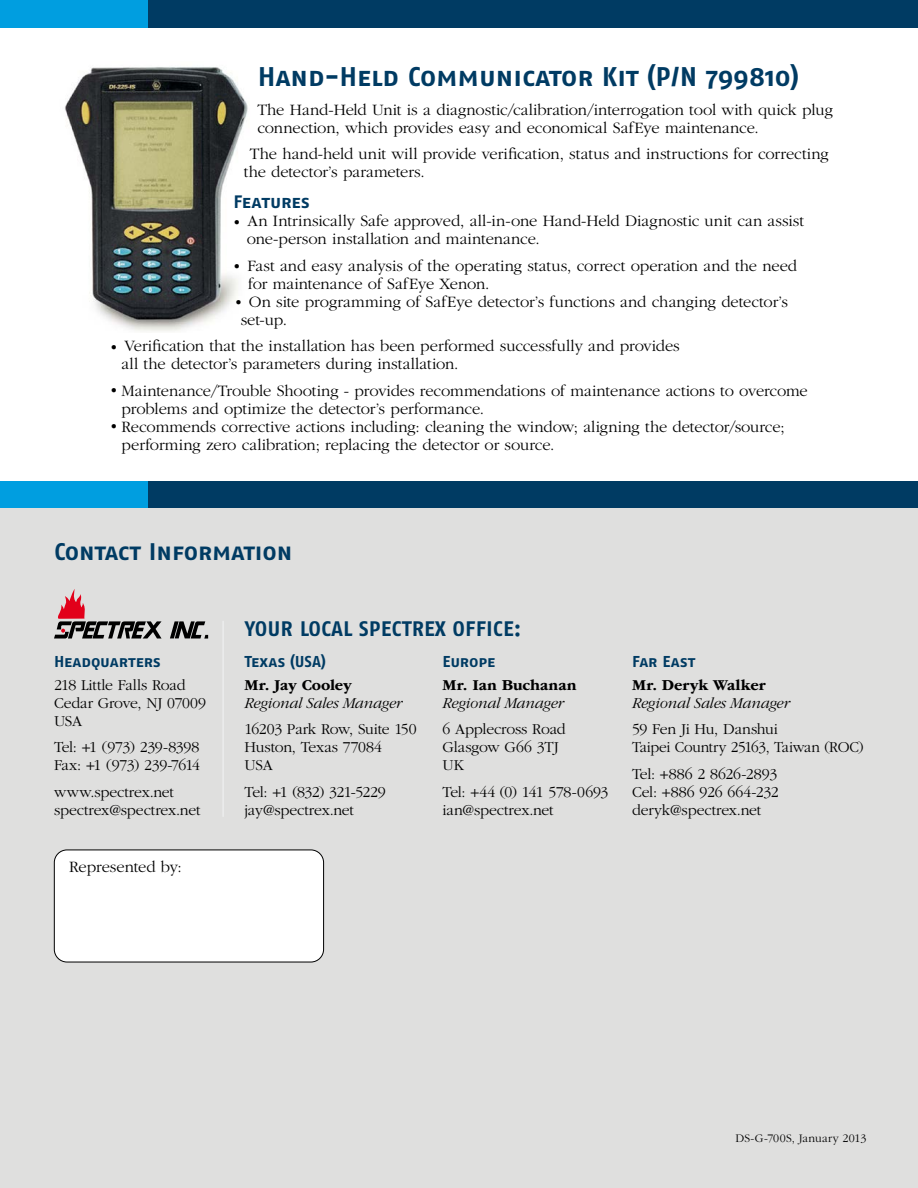
<style>
.page{position:relative;width:918px;height:1188px;background:#fff}
.page>*{position:absolute;margin:0;border:0;box-sizing:border-box;transform-origin:0 0}
.t1{font:27px "Fago No Bold Caps";letter-spacing:-.005em;color:#003b63}
.t2{font:24px "Fago No Bold Caps";letter-spacing:-.005em;color:#003b63}
.t3{font:21px "Fago No Bold Caps";color:#003b63}
.t4{font:18px "Fago No Bold Caps";letter-spacing:-.01em;color:#003b63}
.t5{font:300 16.5px/18px "ITC Garamond Std";letter-spacing:-.005em;color:#000}
.t6{font:300 15.75px/18px "ITC Garamond Std";letter-spacing:-.015em;color:#000}
.t7{font:italic 300 15.75px "ITC Garamond Std";letter-spacing:-.01em;color:#000}
.t8{font:700 15.75px "ITC Garamond Std";color:#000}
.t9{font:15.75px "Fago No Bold Caps";letter-spacing:-.005em;color:#003b63}
.t10{font:300 12px "ITC Garamond Std";letter-spacing:.015em;color:#000}
</style>
<div class="page">
<div style="left:0;top:508px;width:918px;height:680px;background:#dfdfde"></div>
<div style="left:0;top:0;width:918px;height:27px;background:#003b63"></div>
<div style="left:0;top:481px;width:918px;height:27px;background:#003b63"></div>
<div style="left:0;top:0;width:147px;height:27px;background:#009ee0"></div>
<div style="left:0;top:481px;width:147px;height:27px;background:#009ee0"></div>
<img style="left:65px;top:67px;width:183px;height:264px">
<div style="left:54px;top:850px;width:270px;height:112px;background:#fff;border-radius:13px"></div>
<div style="left:54px;top:850px;width:270px;height:112px;border:1px solid #000;border-radius:13px"></div>
<svg style="left:54px;top:589px;width:108px;height:50px"></svg>
<svg style="left:170px;top:621px;width:38px;height:18px"></svg>
<hr style="left:222px;top:621px;width:2px;height:196px;background:#eceded">
<h1 class="t1" style="left:258px;top:61px;width:543px">Hand-Held Communicator Kit (P/N 799810)</h1>
<p class="t5" style="left:257px;top:101px;width:577px">The Hand-Held Unit is a diagnostic/calibration/interrogation tool with quick plug connection, which provides easy and economical SafEye maintenance.</p>
<p class="t5" style="left:244px;top:145px;width:586px;text-indent:6px">The hand-held unit will provide verification, status and instructions for correcting the detector’s parameters.</p>
<p class="t4" style="left:233px;top:191px;width:78px">Features</p>
<p class="t5" style="left:247px;top:212px;width:559px;text-indent:-15px">• An Intrinsically Safe approved, all-in-one Hand-Held Diagnostic unit can assist one-person installation and maintenance.</p>
<p class="t5" style="left:248px;top:257px;width:550px;text-indent:-16px">• Fast and easy analysis of the operating status, correct operation and the need for maintenance of SafEye Xenon.</p>
<p class="t5" style="left:241px;top:293px;width:549px;text-indent:-7px">• On site programming of SafEye detector’s functions and changing detector’s set-up.</p>
<p class="t5" style="left:122px;top:337px;width:560px;text-indent:-13px">• Verification that the installation has been performed successfully and provides all the detector’s parameters during installation.</p>
<p class="t5" style="left:122px;top:382px;width:688px;text-indent:-13px">• Maintenance/Trouble Shooting - provides recommendations of maintenance actions to overcome problems and optimize the detector’s performance.</p>
<p class="t5" style="left:122px;top:418px;width:665px;text-indent:-13px">• Recommends corrective actions including: cleaning the window; aligning the detector/source; performing zero calibration; replacing the detector or source.</p>
<h2 class="t2" style="left:54px;top:537px;width:240px">Contact Information</h2>
<p class="t9" style="left:54px;top:653px;width:108px">Headquarters</p>
<p class="t6" style="left:54px;top:676px;width:154px">218 Little Falls Road<br>Cedar Grove, NJ 07009<br>USA</p>
<p class="t6" style="left:54px;top:738px;width:147px">Tel: +1 (973) 239-8398<br>Fax: +1 (973) 239-7614</p>
<p class="t6" style="left:54px;top:783px;width:148px">www.spectrex.net spectrex@spectrex.net</p>
<p class="t5" style="left:69px;top:858px;width:114px">Represented by:</p>
<p class="t3" style="left:245px;top:616px;width:24px">Your</p>
<p class="t3" style="left:300px;top:616px;width:21px">Local</p>
<p class="t3" style="left:359px;top:616px;width:12px">spectrex</p>
<p class="t3" style="left:453px;top:616px;width:11px">office</p>
<p class="t3" style="left:514px;top:616px;width:9px">:</p>
<p class="t9" style="left:245px;top:653px;width:83px">Texas (USA)</p>
<p class="t8" style="left:245px;top:676px;width:109px">Mr. Jay Cooley</p>
<p class="t7" style="left:245px;top:694px;width:159px">Regional Sales Manager</p>
<p class="t6" style="left:245px;top:720px;width:173px">16203 Park Row, Suite 150<br>Huston, Texas 77084<br>USA</p>
<p class="t6" style="left:245px;top:783px;width:143px">Tel: +1 (832) 321-5229 jay@spectrex.net</p>
<p class="t9" style="left:443px;top:653px;width:54px">Europe</p>
<p class="t8" style="left:443px;top:676px;width:135px">Mr. Ian Buchanan</p>
<p class="t7" style="left:443px;top:694px;width:123px">Regional Manager</p>
<p class="t6" style="left:443px;top:720px;width:125px">6 Applecross Road<br>Glasgow G66 3TJ<br>UK</p>
<p class="t6" style="left:443px;top:783px;width:167px">Tel: +44 (0) 141 578-0693 ian@spectrex.net</p>
<p class="t9" style="left:632px;top:653px;width:65px">Far East</p>
<p class="t8" style="left:632px;top:676px;width:135px">Mr. Deryk Walker</p>
<p class="t7" style="left:632px;top:694px;width:159px">Regional Sales Manager</p>
<p class="t6" style="left:632px;top:720px;width:233px">59 Fen Ji Hu, Danshui<br>Taipei Country 25163, Taiwan (ROC)</p>
<p class="t6" style="left:632px;top:765px;width:148px;text-align:justify">Tel: +886 2 8626-2893<br>Cel: +886 926 664-232 deryk@spectrex.net</p>
<p class="t10" style="left:735px;top:1132px;width:133px">DS-G-700S, January 2013</p>
</div>
